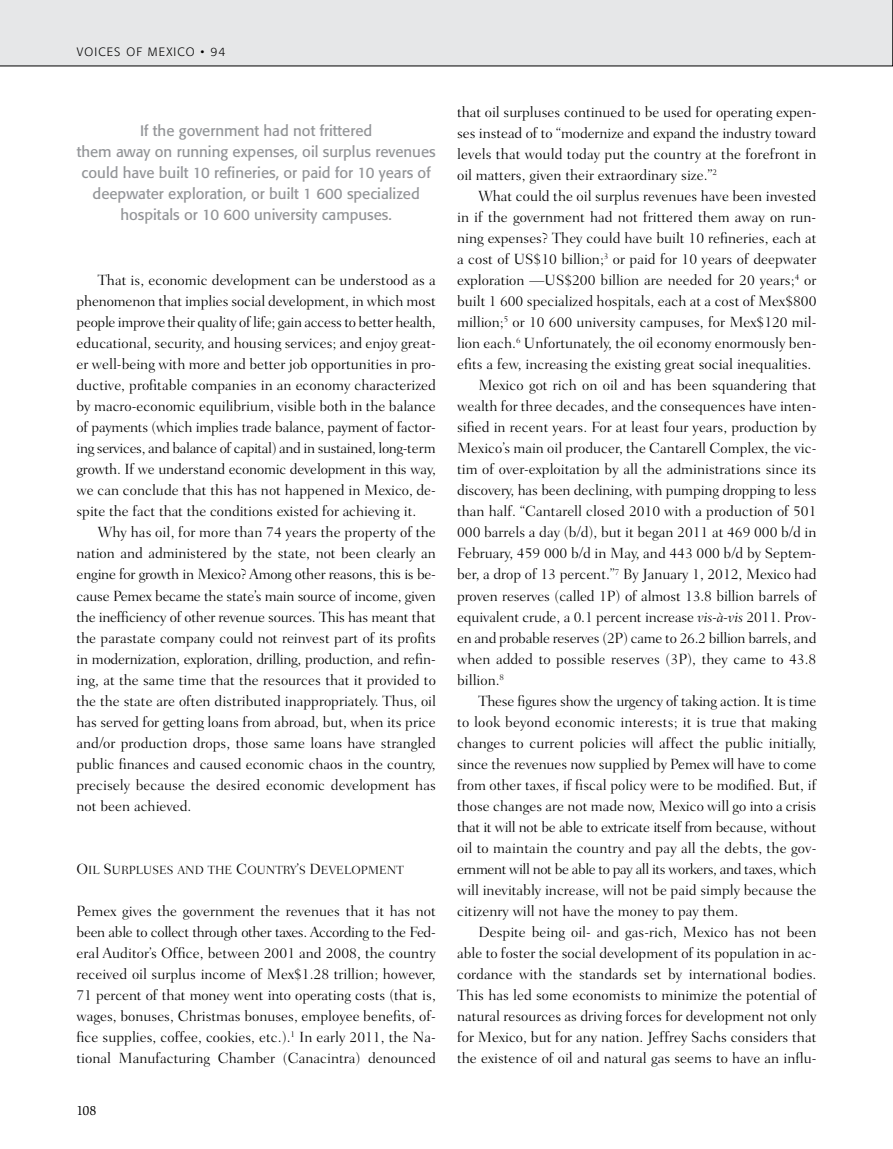
<style>
.page{position:relative;width:893px;height:1149px;background:#fff}
.page>*{position:absolute;margin:0;border:0;box-sizing:border-box;transform-origin:0 0}
.t1{font:300 15px/21px "Fairfield LH";color:#000;text-align:justify}
.t2{font:15px/21px "Formata";color:#939598;text-align:center}
.t3{font:300 15px "Fairfield LH";letter-spacing:-.025em;color:#000}
.t4{font:300 15px "Fairfield LH";letter-spacing:-.02em;color:#000}
.t5{font:13.5px "Slimbach";color:#000}
.t6{font:12px "Fairfield LH Light SC800";color:#000}
.t7{font:300 12px "Formata";letter-spacing:.1em;color:#000}
.s1{font-size:15px}
.s2{font-style:italic}
</style>
<div class="page">
<div style="left:0;top:0;width:893px;height:66px;background:#e6e7e8"></div>
<p class="t7" style="left:77px;top:45px;width:150px">VOICES OF MEXICO • 94</p>
<p class="t2" style="left:77px;top:120px;width:361px">If the government had not frittered<br>them away on running expenses, oil surplus revenues could have built 10 refineries, or paid for 10 years of deepwater exploration, or built 1 600 specialized hospitals or 10 600 university campuses.</p>
<p class="t1" style="left:77px;top:270px;width:361px;text-indent:21px">That is, economic development can be understood as a phenomenon that implies social development, in which most people improve their quality of life; gain access to better health, educational, security, and housing services; and enjoy great&shy;er well-being with more and better job opportunities in pro&shy;ductive, profitable companies in an economy characterized by macro-economic equilibrium, visible both in the balance of payments (which implies trade balance, payment of factor&shy;ing services, and balance of capital) and in sustained, long-term growth. If we understand economic development in this way, we can conclude that this has not happened in Mexico, de&shy;spite the fact that the conditions existed for achieving it.</p>
<p class="t1" style="left:77px;top:522px;width:361px;text-indent:21px">Why has oil, for more than 74 years the property of the nation and administered by the state, not been clearly an engine for growth in Mexico? Among other reasons, this is be&shy;cause Pemex became the state’s main source of income, given the inefficiency of other revenue sources. This has meant that the parastate company could not reinvest part of its profits in modernization, exploration, drilling, production, and refin&shy;ing, at the same time that the resources that it provided to the the state are often distributed inappropriately. Thus, oil has served for getting loans from abroad, but, when its price and/or production drops, those same loans have strangled public finances and caused economic chaos in the country, precisely because the desired economic development has not been achieved.</p>
<p class="t6" style="left:77px;top:862px;width:329px"><span class="s1">O</span>IL <span class="s1">S</span>URPLUSES AND THE <span class="s1">C</span> OUNTRY<span class="s1">’</span>S <span class="s1">D</span>EVELOPMENT</p>
<p class="t1" style="left:77px;top:900px;width:361px">Pemex gives the government the revenues that it has not been able to collect through other taxes. According to the Fed&shy;eral Auditor’s Office, between 2001 and 2008, the country received oil surplus income of Mex$1.28 trillion; however, 71 percent of that money went into operating costs (that is, wages, bonuses, Christmas bonuses, employee benefits, of&shy;fice supplies, coffee, cookies, etc.).<sup>1</sup> In early 2011, the Na&shy;tional Manufacturing Chamber (Canacintra) denounced</p>
<p class="t5" style="left:77px;top:1102px;width:21px">108</p>
<p class="t1" style="left:457px;top:102px;width:361px">that oil surpluses continued to be used for operating expen&shy;ses instead of to “modernize and expand the industry toward levels that would today put the country at the forefront in oil matters, given their extraordinary size.”<sup>2</sup></p>
<p class="t1" style="left:478px;top:186px;width:339px">What could the oil surplus revenues have been invested</p>
<p class="t1" style="left:457px;top:207px;width:361px">in if the government had not frittered them away on run-</p>
<p class="t1" style="left:457px;top:228px;width:361px">ning expenses? They could have built 10 refineries, each at</p>
<p class="t1" style="left:457px;top:249px;width:361px">a cost of US$10 billion;<sup>3</sup> or paid for 10 years of deepwater</p>
<p class="t1" style="left:457px;top:270px;width:361px">exploration —US$200 billion are needed for 20 years;<sup>4</sup> or</p>
<p class="t1" style="left:457px;top:291px;width:361px">built 1 600 specialized hospitals, each at a cost of Mex$800</p>
<p class="t1" style="left:457px;top:312px;width:361px">million;<sup>5</sup> or 10 600 university campuses, for Mex$120 mil-</p>
<p class="t1" style="left:457px;top:333px;width:361px">lion each.<sup>6</sup> Unfortunately, the oil economy enormously ben-</p>
<p class="t1" style="left:457px;top:354px;width:356px">efits a few, increasing the existing great social inequalities.</p>
<p class="t1" style="left:478px;top:375px;width:339px">Mexico got rich on oil and has been squandering that</p>
<p class="t1" style="left:457px;top:396px;width:361px">wealth for three decades, and the consequences have inten-</p>
<p class="t1" style="left:457px;top:417px;width:361px">sified in recent years. For at least four years, production by</p>
<p class="t1" style="left:457px;top:438px;width:361px">Mexico’s main oil producer, the Cantarell Complex, the vic-</p>
<p class="t1" style="left:457px;top:459px;width:361px">tim of over-exploitation by all the administrations since its</p>
<p class="t1" style="left:457px;top:480px;width:361px">discovery, has been declining, with pumping dropping to less</p>
<p class="t1" style="left:457px;top:501px;width:361px">than half. “Cantarell closed 2010 with a production of 501</p>
<p class="t1" style="left:457px;top:522px;width:361px">000 barrels a day (b/d), but it began 2011 at 469 000 b/d in</p>
<p class="t1" style="left:457px;top:543px;width:361px">February, 459 000 b/d in May, and 443 000 b/d by Septem-</p>
<p class="t1" style="left:457px;top:564px;width:361px">ber, a drop of 13 percent.”<sup>7</sup> By January 1, 2012, Mexico had</p>
<p class="t1" style="left:457px;top:585px;width:361px">proven reserves (called 1P) of almost 13.8 billion barrels of</p>
<p class="t1" style="left:457px;top:606px;width:361px">equivalent crude, a 0.1 percent increase <span class="s2">vis-à-vis</span> 2011. Prov-</p>
<p class="t4" style="left:457px;top:629px;width:361px">en and probable reserves (2P) came to 26.2 billion barrels, and</p>
<p class="t1" style="left:457px;top:648px;width:361px">when added to possible reserves (3P), they came to 43.8</p>
<p class="t1" style="left:457px;top:669px;width:48px">billion.<sup>8</sup></p>
<p class="t1" style="left:478px;top:690px;width:340px">These figures show the urgency of taking action. It is time</p>
<p class="t1" style="left:457px;top:711px;width:361px">to look beyond economic interests; it is true that making</p>
<p class="t1" style="left:457px;top:732px;width:361px">changes to current policies will affect the public initially,</p>
<p class="t1" style="left:457px;top:753px;width:361px">since the revenues now supplied by Pemex will have to come</p>
<p class="t1" style="left:457px;top:774px;width:361px">from other taxes, if fiscal policy were to be modified. But, if</p>
<p class="t1" style="left:457px;top:795px;width:361px">those changes are not made now, Mexico will go into a crisis</p>
<p class="t3" style="left:457px;top:818px;width:361px">that it will not be able to extricate itself from because, without</p>
<p class="t1" style="left:457px;top:837px;width:361px">oil to maintain the country and pay all the debts, the gov-</p>
<p class="t3" style="left:457px;top:860px;width:361px">ernment will not be able to pay all its workers, and taxes, which</p>
<p class="t1" style="left:457px;top:879px;width:361px">will inevitably increase, will not be paid simply because the</p>
<p class="t1" style="left:457px;top:900px;width:283px">citizenry will not have the money to pay them.</p>
<p class="t1" style="left:478px;top:921px;width:339px">Despite being oil- and gas-rich, Mexico has not been</p>
<p class="t1" style="left:457px;top:942px;width:361px">able to foster the social development of its population in ac-</p>
<p class="t1" style="left:457px;top:963px;width:361px">cordance with the standards set by international bodies.</p>
<p class="t1" style="left:457px;top:984px;width:361px">This has led some economists to minimize the potential of</p>
<p class="t1" style="left:457px;top:1005px;width:361px">natural resources as driving forces for development not only</p>
<p class="t1" style="left:457px;top:1026px;width:361px">for Mexico, but for any nation. Jeffrey Sachs considers that</p>
<p class="t1" style="left:457px;top:1047px;width:361px">the existence of oil and natural gas seems to have an influ-</p>
</div>
